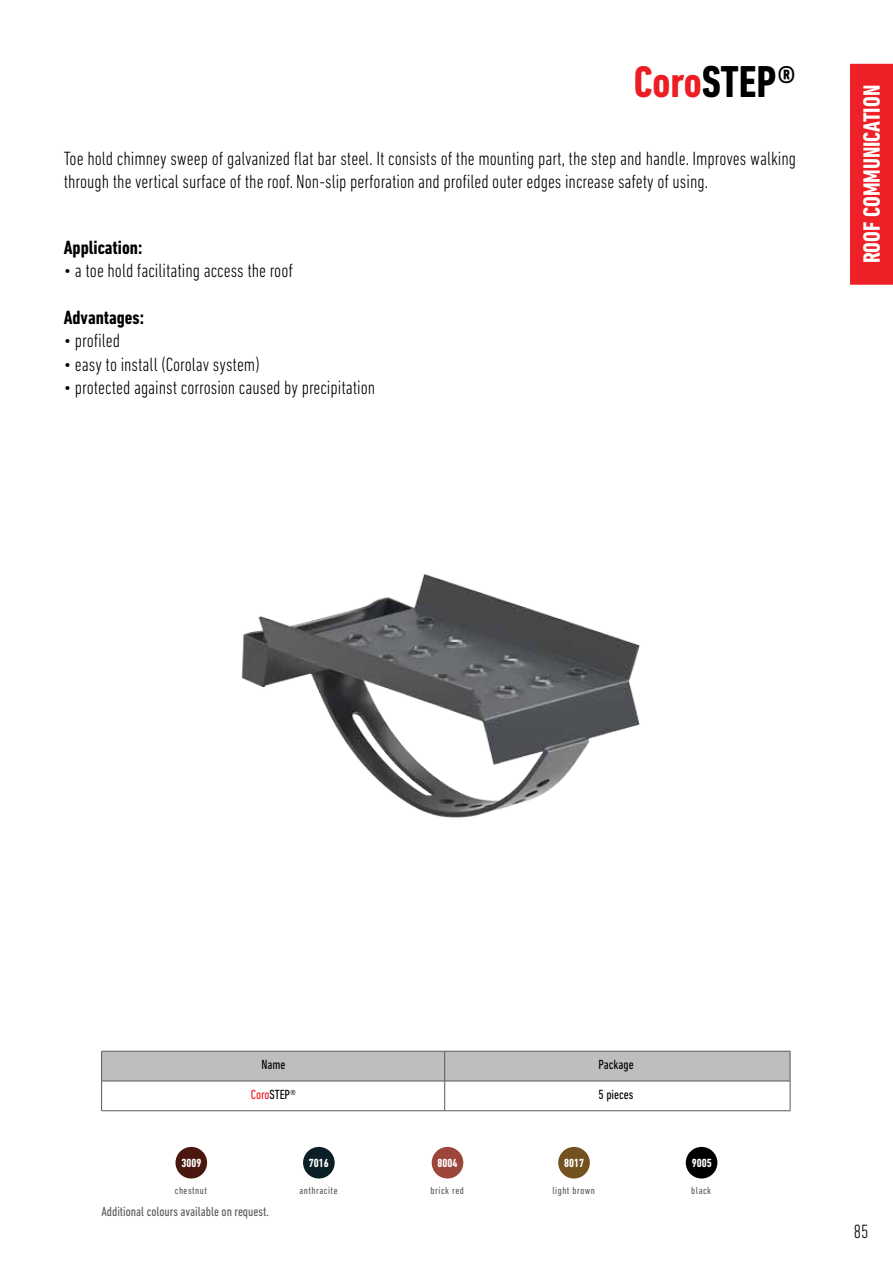
<style>
.page{position:relative;width:893px;height:1263px;background:#fff}
.page>*{position:absolute;margin:0;border:0;box-sizing:border-box;transform-origin:0 0}
.t1{font:700 condensed 45.45px "DIN Next LT Pro";color:#000}
.t2{font:700 condensed 24px "DIN Next LT Pro";color:#fff}
.t3{font:300 condensed 19.5px/23.4px "DIN Next LT Pro";color:#000}
.t4{font:700 condensed 19.5px "DIN Next LT Pro";color:#000}
.t5{font:condensed 13.5px "DIN Next LT Pro";color:#58595b}
.t6{font:condensed 13.5px "DIN Next LT Pro";color:#000}
.t7{font:700 condensed 12px "DIN Next LT Pro";color:#fff}
.t8{font:condensed 10.5px "DIN Next LT Pro";letter-spacing:.05em;color:#58595b}
.s1{font-size:45px;color:#ed1d24}
.s2{color:#ed1d24}
</style>
<div class="page">
<div style="left:850px;top:64px;width:43px;height:221px;background:#ed2127"></div>
<svg style="left:101px;top:1051px;width:690px;height:59px"></svg>
<hr style="left:101px;top:1110px;width:344px;height:1px;background:#58595b">
<hr style="left:445px;top:1110px;width:345px;height:1px;background:#58595b">
<img style="left:241px;top:573px;width:399px;height:245px">
<div style="left:558px;top:1147px;width:32px;height:31px;background:#735220;border-radius:50%"></div>
<div style="left:175px;top:1147px;width:32px;height:31px;background:#49170e;border-radius:50%"></div>
<div style="left:432px;top:1147px;width:31px;height:31px;background:#9b4639;border-radius:50%"></div>
<div style="left:686px;top:1147px;width:31px;height:31px;background:#000;border-radius:50%"></div>
<div style="left:303px;top:1147px;width:32px;height:31px;background:#0b1f26;border-radius:50%"></div>
<h1 class="t1" style="left:634px;top:56px;width:164px"><span class="s1">Coro</span>STEP®</h1>
<p class="t3" style="left:64px;top:146px;width:734px">Toe hold chimney sweep of galvanized flat bar steel. It consists of the mounting part, the step and handle. Improves walking through the vertical surface of the roof. Non-slip perforation and profiled outer edges increase safety of using.</p>
<p class="t4" style="left:64px;top:236px;width:80px">Application:</p>
<p class="t3" style="left:64px;top:259px;width:231px">• a toe hold facilitating access the roof</p>
<p class="t4" style="left:64px;top:306px;width:82px">Advantages:</p>
<p class="t3" style="left:64px;top:329px;width:58px">• profiled</p>
<p class="t3" style="left:64px;top:352px;width:198px">• easy to install (Corolav system)</p>
<p class="t3" style="left:64px;top:376px;width:313px">• protected against corrosion caused by precipitation</p>
<p class="t2" style="left:858px;top:263px;width:180px;rotate:-90deg">ROOF COMMUNICATION</p>
<p class="t6" style="left:261px;top:1057px;width:26px">Name</p>
<p class="t6" style="left:598px;top:1057px;width:37px">Package</p>
<p class="t6" style="left:251px;top:1087px;width:47px"><span class="s2">Coro</span>STEP®</p>
<p class="t6" style="left:599px;top:1087px;width:36px">5 pieces</p>
<p class="t7" style="left:181px;top:1156px;width:21px">3009</p>
<p class="t7" style="left:309px;top:1156px;width:21px">7016</p>
<p class="t7" style="left:437px;top:1156px;width:21px">8004</p>
<p class="t7" style="left:564px;top:1156px;width:21px">8017</p>
<p class="t7" style="left:692px;top:1156px;width:21px">9005</p>
<p class="t8" style="left:175px;top:1184px;width:34px">chestnut</p>
<p class="t8" style="left:299px;top:1184px;width:40px">anthracite</p>
<p class="t8" style="left:430px;top:1184px;width:35px">brick red</p>
<p class="t8" style="left:552px;top:1184px;width:44px">light brown</p>
<p class="t8" style="left:691px;top:1184px;width:21px">black</p>
<p class="t5" style="left:101px;top:1204px;width:169px">Additional colours available on request.</p>
<p class="t3" style="left:854px;top:1220px;width:16px">85</p>
</div>
